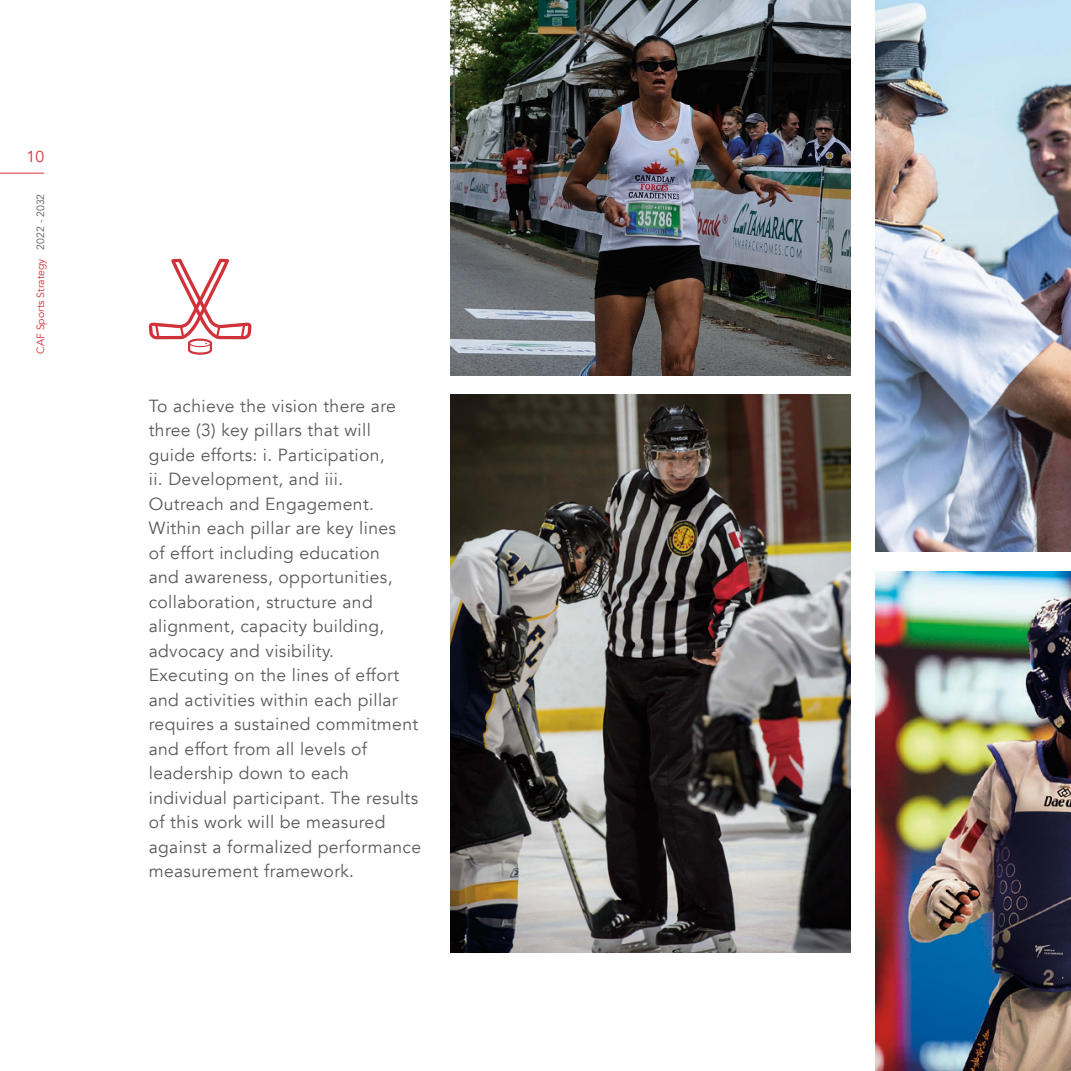
<style>
.page{position:relative;width:1071px;height:1071px;background:#fff}
.page>*{position:absolute;margin:0;border:0;box-sizing:border-box;transform-origin:0 0}
.t1{font:17.5px/24.5px "Avenir";letter-spacing:.02em;color:#595a5c}
.t2{font:15.75px "Avenir";color:#d1323a}
.t3{font:10.5px "Avenir";color:#d1323a}
.s1{color:#595a5c}
</style>
<div class="page">
<img style="left:451px;top:394px;width:399px;height:558px">
<img style="left:875px;top:572px;width:196px;height:499px">
<svg style="left:148px;top:259px;width:104px;height:96px"></svg>
<hr style="left:0;top:173px;width:44px;height:1px;background:#d1323a">
<img style="left:875px;top:0;width:196px;height:551px">
<img style="left:451px;top:0;width:399px;height:375px">
<p class="t2" style="left:27px;top:147px;width:19px">10</p>
<p class="t3" style="left:34px;top:354px;width:162px;rotate:-90deg">CAF Sports Strategy <span class="s1">2022 - 2032</span></p>
<p class="t1" style="left:149px;top:394px;width:274px">To achieve the vision there are three (3) key pillars that will guide efforts: i. Participation,<br>ii. Development, and iii.<br>Outreach and Engagement.<br>Within each pillar are key lines<br>of effort including education<br>and awareness, opportunities, collaboration, structure and alignment, capacity building, advocacy and visibility.<br>Executing on the lines of effort and activities within each pillar requires a sustained commitment and effort from all levels of leadership down to each individual participant. The results of this work will be measured against a formalized performance measurement framework.</p>
</div>
